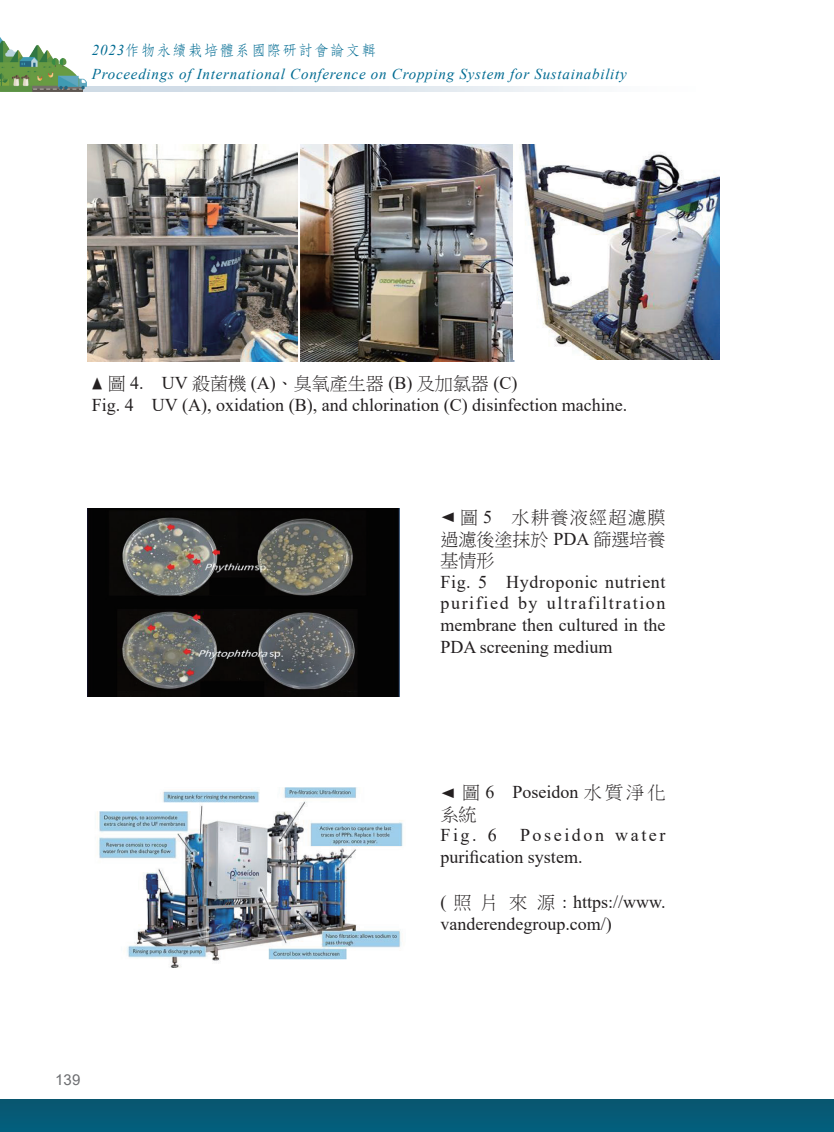
<style>
.page{position:relative;width:834px;height:1132px;background:#fff}
.page>*{position:absolute;margin:0;border:0;box-sizing:border-box;transform-origin:0 0}
.t1{font:18px/21.6px "Times New Roman";color:#231f20}
.t2{font:18px/21.6px "P Ming Li U";color:#231f20;text-align:justify}
.t3{font:italic 15px "Times New Roman";letter-spacing:.05em;color:#006b92}
.t4{font:500 15px "Nan Sung";letter-spacing:.05em;color:#006b92}
.t5{font:15px "P Ming Li U";color:#231f20;scale:.7 1}
.t6{font:15px "Arial";color:#6c6d70}
.s1{font-family:"Times New Roman";font-weight:400;font-style:italic}
.s2{font-family:"Times New Roman"}
.s3{font-family:"P Ming Li U"}
</style>
<div class="page">
<img style="left:0;top:37px;width:86px;height:54px">
<div style="left:821px;top:1098px;width:12px;height:33px;background:#065a76"></div>
<div style="left:0;top:1098px;width:821px;height:33px;background:#065a76"></div>
<img style="left:87px;top:145px;width:210px;height:216px">
<img style="left:300px;top:145px;width:214px;height:216px">
<img style="left:513px;top:145px;width:206px;height:214px">
<img style="left:87px;top:508px;width:313px;height:188px">
<img style="left:97px;top:787px;width:306px;height:181px">
<p class="t4" style="left:92px;top:42px;width:286px"><span class="s1">2023</span>作物永續栽培體系國際研討會論文輯</p>
<p class="t3" style="left:92px;top:64px;width:536px">Proceedings of International Conference on Cropping System for Sustainability</p>
<p class="t5" style="left:102px;top:391px;width:17px;rotate:-180deg">▼</p>
<p class="t2" style="left:108px;top:372px;width:411px">圖 <span class="s2">4. UV</span> 殺菌機 <span class="s2">(A)</span>、臭氧產生器 <span class="s2">(B)</span> 及加氯器 <span class="s2">(C)</span></p>
<p class="t1" style="left:92px;top:393px;width:537px">Fig. 4 UV (A), oxidation (B), and chlorination (C) disinfection machine.</p>
<p class="t2" style="left:440px;top:506px;width:226px;text-indent:20px">圖 <span class="s2">5</span>　水耕養液經超濾膜過濾後塗抹於 <span class="s2">PDA</span> 篩選培養基情形</p>
<p class="t1" style="left:440px;top:570px;width:227px;text-align:justify">Fig. 5 Hydroponic nutrient purified by ultrafiltration membrane then cultured in the PDA screening medium</p>
<p class="t5" style="left:455px;top:512px;width:17px;rotate:90deg">▼</p>
<p class="t5" style="left:455px;top:787px;width:17px;rotate:90deg">▼</p>
<p class="t1" style="left:462px;top:780px;width:205px"><span class="s3">圖</span> 6 Poseidon <span class="s3">水質淨化</span></p>
<p class="t2" style="left:440px;top:803px;width:37px">系統</p>
<p class="t1" style="left:440px;top:823px;width:58px">Fig. 6</p>
<p class="t1" style="left:440px;top:823px;width:226px;text-indent:80px">Poseidon water purification system.</p>
<p class="t1" style="left:440px;top:890px;width:227px">( <span class="s3">照片來源</span> : https://www. vanderendegroup.com/)</p>
<p class="t6" style="left:55px;top:1068px;width:27px">139</p>
</div>
